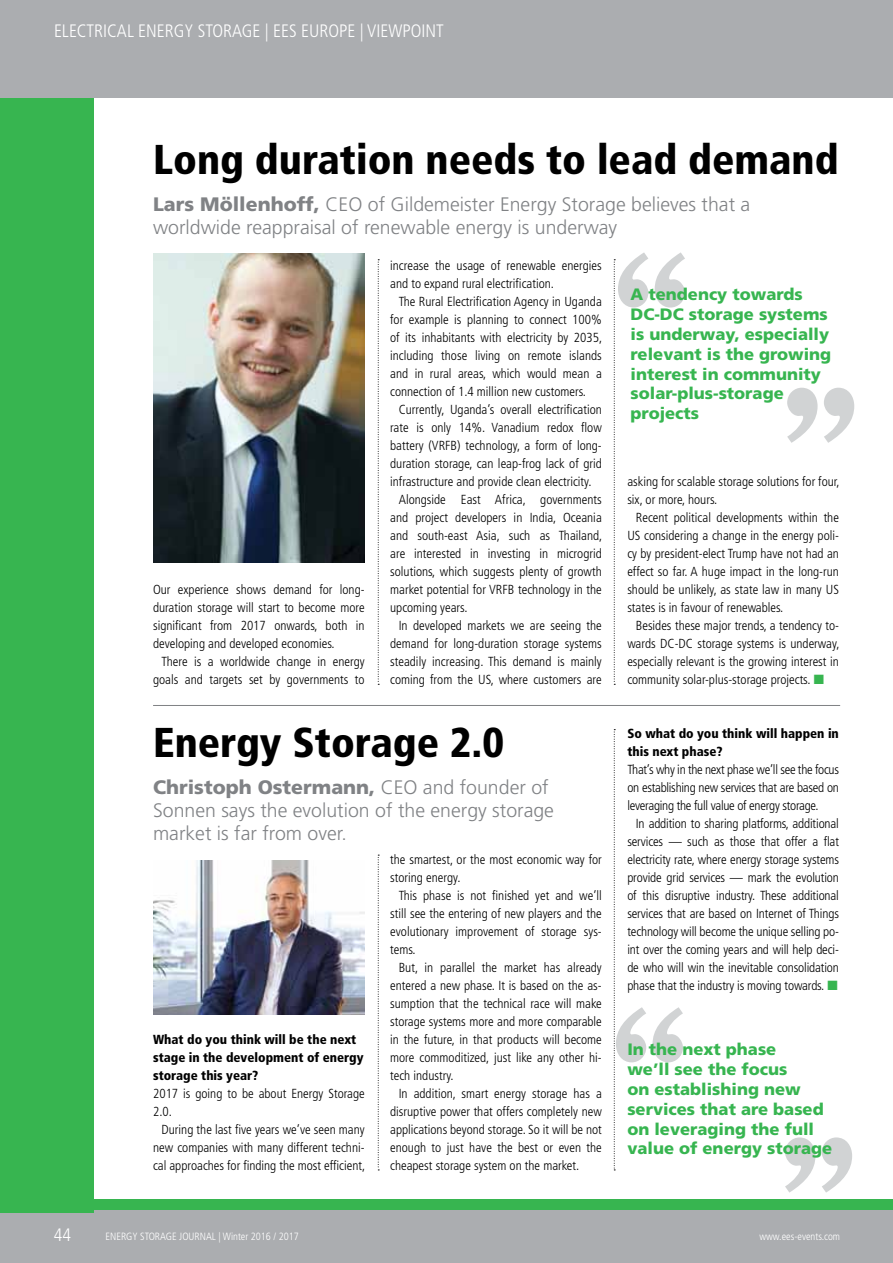
<style>
.page{position:relative;width:893px;height:1263px;background:#fff}
.page>*{position:absolute;margin:0;border:0;box-sizing:border-box;transform-origin:0 0}
.t1{font:700 153.45px "New Century Schlbk LT Std";color:#d1d3d4}
.t2{font:900 condensed 41.7px "Frutiger LT Std";color:#000}
.t3{font:300 19.5px/23.4px "Frutiger LT Std";color:#808285}
.t4{font:300 condensed 18px "Frutiger LT Std";color:#fff}
.t5{font:900 16.5px/19.8px "Frutiger LT Std";color:#37b550}
.t6{font:300 condensed 13.2px/18px "Frutiger LT Std";color:#000;text-align:justify}
.t7{font:900 condensed 13.2px/18px "Frutiger LT Std";color:#000}
.t8{font:300 condensed 10.5px "Frutiger LT Std";color:#fff}
.s1{font-weight:900}
.s2{color:#37b550}
</style>
<div class="page">
<div style="left:0;top:1205px;width:893px;height:58px;background:#abadb0"></div>
<div style="left:0;top:1199px;width:893px;height:11px;background:#37b550"></div>
<div style="left:0;top:0;width:880px;height:98px;background:#abadb0"></div>
<div style="left:0;top:98px;width:94px;height:1114px;background:#37b550"></div>
<img style="left:153px;top:253px;width:212px;height:310px">
<hr style="left:153px;top:705px;width:687px;height:1px;background:#808285">
<img style="left:153px;top:860px;width:212px;height:155px">
<svg style="left:614px;top:259px;width:1px;height:426px"></svg>
<svg style="left:614px;top:729px;width:1px;height:441px"></svg>
<svg style="left:378px;top:259px;width:1px;height:426px"></svg>
<svg style="left:378px;top:855px;width:1px;height:315px"></svg>
<hr style="left:892px;top:0;width:1px;height:98px;background:#abadb0">
<h3 class="t4" style="left:265px;top:20px;width:101px">(EES) | EUROPE</h3>
<h3 class="t4" style="left:54px;top:20px;width:391px">ELECTRICAL ENERGY STORAGE | EES EUROPE | VIEWPOINT</h3>
<h2 class="t2" style="left:153px;top:134px;width:687px">Long duration needs to lead demand</h2>
<h3 class="t3" style="left:153px;top:193px;width:599px"><span class="s1">Lars Möllenhoff,</span> CEO of Gildemeister Energy Storage believes that a worldwide reappraisal of renewable energy is underway</h3>
<p class="t6" style="left:153px;top:581px;width:213px">Our experience shows demand for long&shy;duration storage will start to become more significant from 2017 onwards, both in developing and developed economies.</p>
<p class="t6" style="left:153px;top:653px;width:213px;text-align:right">There is a worldwide change in energy goals and targets set by governments to</p>
<p class="t6" style="left:390px;top:257px;width:213px">increase the usage of renewable energies and to expand rural electrification.</p>
<p class="t6" style="left:390px;top:293px;width:214px;text-indent:9px">The Rural Electrification Agency in Uganda for example is planning to connect 100% of its inhabitants with electricity by 2035, including those living on remote islands and in rural areas, which would mean a connection of 1.4 million new customers.</p>
<p class="t6" style="left:399px;top:401px;width:205px">Currently, Uganda’s overall electrification</p>
<p class="t6" style="left:390px;top:419px;width:213px">rate is only 14%. Vanadium redox flow</p>
<p class="t6" style="left:390px;top:437px;width:213px">battery (VRFB) technology, a form of long-</p>
<p class="t6" style="left:390px;top:455px;width:213px">duration storage, can leap-frog lack of grid</p>
<p class="t6" style="left:390px;top:473px;width:203px">infrastructure and provide clean electricity.</p>
<p class="t6" style="left:399px;top:491px;width:205px">Alongside East Africa, governments</p>
<p class="t6" style="left:390px;top:509px;width:213px">and project developers in India, Oceania</p>
<p class="t6" style="left:390px;top:527px;width:214px">and south-east Asia, such as Thailand,</p>
<p class="t6" style="left:390px;top:545px;width:213px">are interested in investing in microgrid</p>
<p class="t6" style="left:390px;top:562px;width:213px">solutions, which suggests plenty of growth</p>
<p class="t6" style="left:390px;top:580px;width:213px">market potential for VRFB technology in the</p>
<p class="t6" style="left:390px;top:598px;width:79px">upcoming years.</p>
<p class="t6" style="left:399px;top:616px;width:205px">In developed markets we are seeing the</p>
<p class="t6" style="left:390px;top:634px;width:213px">demand for long-duration storage systems</p>
<p class="t6" style="left:390px;top:652px;width:213px">steadily increasing. This demand is mainly</p>
<p class="t6" style="left:390px;top:670px;width:213px">coming from the US, where customers are</p>
<h1 class="t1" style="left:615px;top:238px;width:245px">“ „</h1>
<p class="t5" style="left:631px;top:285px;width:202px">A tendency towards<br>DC-DC storage systems is underway, especially relevant is the growing interest in community solar-plus-storage projects</p>
<p class="t6" style="left:627px;top:472px;width:214px">asking for scalable storage solutions for four, six, or more, hours.</p>
<p class="t6" style="left:627px;top:508px;width:213px;text-indent:9px">Recent political developments within the US considering a change in the energy poli&shy;cy by president-elect Trump have not had an effect so far. A huge impact in the long-run should be unlikely, as state law in many US states is in favour of renewables.</p>
<p class="t6" style="left:627px;top:616px;width:214px;text-indent:9px">Besides these major trends, a tendency to&shy;wards DC-DC storage systems is underway, especially relevant is the growing interest in community solar-plus-storage projects. <span class="s2">■</span></p>
<h2 class="t2" style="left:153px;top:718px;width:352px">Energy Storage 2.0</h2>
<h3 class="t3" style="left:153px;top:775px;width:402px"><span class="s1">Christoph Ostermann,</span> CEO and founder of<br>Sonnen says the evolution of the energy storage market is far from over.</h3>
<p class="t7" style="left:153px;top:1030px;width:212px">What do you think will be the next stage in the development of energy storage this year?</p>
<p class="t6" style="left:153px;top:1085px;width:213px">2017 is going to be about Energy Storage<br>2.0.</p>
<p class="t6" style="left:153px;top:1121px;width:214px;text-indent:9px">During the last five years we’ve seen many new companies with many different techni&shy;cal approaches for finding the most efficient,</p>
<p class="t6" style="left:390px;top:851px;width:213px">the smartest, or the most economic way for storing energy.</p>
<p class="t6" style="left:390px;top:887px;width:213px;text-indent:9px">This phase is not finished yet and we’ll still see the entering of new players and the evolutionary improvement of storage sys&shy;tems.</p>
<p class="t6" style="left:390px;top:959px;width:213px;text-indent:9px">But, in parallel the market has already entered a new phase. It is based on the as&shy;sumption that the technical race will make storage systems more and more comparable in the future, in that products will become more commoditized, just like any other hi&shy;tech industry.</p>
<p class="t6" style="left:390px;top:1085px;width:213px;text-indent:9px">In addition, smart energy storage has a disruptive power that offers completely new applications beyond storage. So it will be not enough to just have the best or even the cheapest storage system on the market.</p>
<p class="t7" style="left:627px;top:724px;width:213px">So what do you think will happen in this next phase?</p>
<p class="t6" style="left:627px;top:760px;width:213px">That’s why in the next phase we’ll see the focus on establishing new services that are based on leveraging the full value of energy storage.</p>
<p class="t6" style="left:627px;top:814px;width:213px;text-indent:9px">In addition to sharing platforms, additional services — such as those that offer a flat electricity rate, where energy storage systems provide grid services — mark the evolution of this disruptive industry. These additional services that are based on Internet of Things technology will become the unique selling po&shy;int over the coming years and will help deci&shy;de who will win the inevitable consolidation phase that the industry is moving towards. <span class="s2">■</span></p>
<h1 class="t1" style="left:612px;top:991px;width:245px">“ „</h1>
<p class="t5" style="left:627px;top:1039px;width:206px">In the next phase<br>we’ll see the focus<br>on establishing new services that are based on leveraging the full value of energy storage</p>
<h3 class="t4" style="left:54px;top:1224px;width:19px">44</h3>
<p class="t8" style="left:105px;top:1230px;width:195px">ENERGY STORAGE JOURNAL | Winter 2016 / 2017</p>
<p class="t8" style="left:759px;top:1230px;width:82px">www.ees-events.com</p>
</div>
